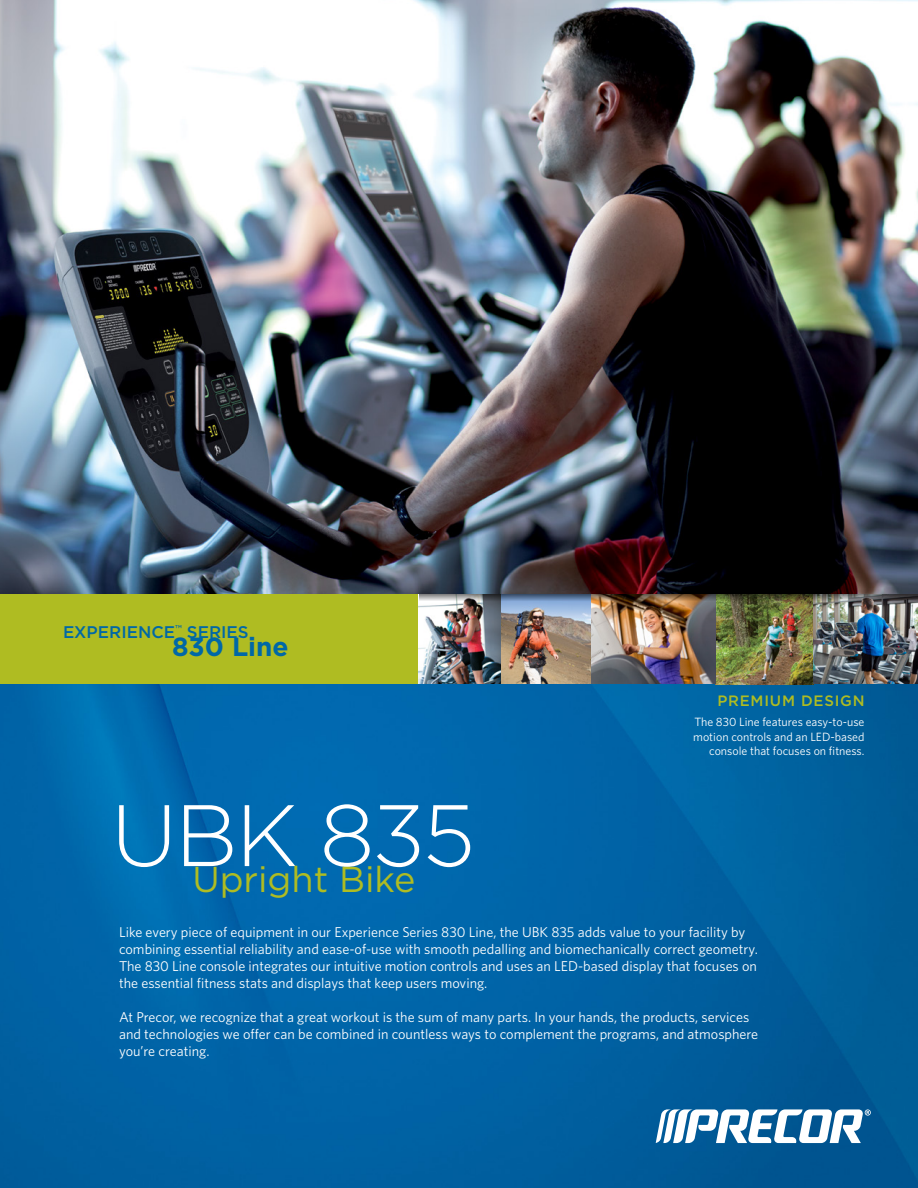
<style>
.page{position:relative;width:918px;height:1188px;background:#fff}
.page>*{position:absolute;margin:0;border:0;box-sizing:border-box;transform-origin:0 0}
.t1{font:300 87px "Gotham";letter-spacing:-.025em;color:#fff}
.t2{font:36px "Gotham";color:#afbc22}
.t3{font:700 26.25px "Gotham";color:#0068a6}
.t4{font:500 16.8px "Gotham";color:#0068a6}
.t5{font:500 15px "Gotham";letter-spacing:.05em;color:#afbc22}
.t6{font:14.25px/17.1px "Whitney";color:#fff}
.t7{font:12px/14.4px "Whitney";color:#fff;text-align:right}
</style>
<div class="page">
<img style="left:0;top:0;width:918px;height:1188px">
<svg style="left:656px;top:1109px;width:215px;height:34px"></svg>
<div style="left:0;top:594px;width:421px;height:89px;background:#afbc22"></div>
<img style="left:716px;top:601px;width:97px;height:84px">
<img style="left:419px;top:601px;width:173px;height:82px">
<img style="left:592px;top:601px;width:124px;height:82px">
<img style="left:813px;top:601px;width:105px;height:82px">
<img style="left:419px;top:594px;width:499px;height:7px">
<p class="t4" style="left:63px;top:621px;width:187px">EXPERIENCE<sup>™</sup> SERIES</p>
<h3 class="t3" style="left:172px;top:629px;width:118px">830 Line</h3>
<p class="t5" style="left:717px;top:691px;width:149px">PREMIUM DESIGN</p>
<p class="t7" style="left:693px;top:715px;width:173px">The 830 Line features easy-to-use motion controls and an LED-based console that focuses on fitness.</p>
<h1 class="t1" style="left:111px;top:780px;width:366px">UBK 835</h1>
<h2 class="t2" style="left:192px;top:856px;width:225px">Upright Bike</h2>
<p class="t6" style="left:119px;top:923px;width:640px">Like every piece of equipment in our Experience Series 830 Line, the UBK 835 adds value to your facility by combining essential reliability and ease-of-use with smooth pedalling and biomechanically correct geometry.<br>The 830 Line console integrates our intuitive motion controls and uses an LED-based display that focuses on the essential fitness stats and displays that keep users moving.</p>
<p class="t6" style="left:119px;top:1008px;width:641px">At Precor, we recognize that a great workout is the sum of many parts. In your hands, the products, services and technologies we offer can be combined in countless ways to complement the programs, and atmosphere you’re creating.</p>
</div>
